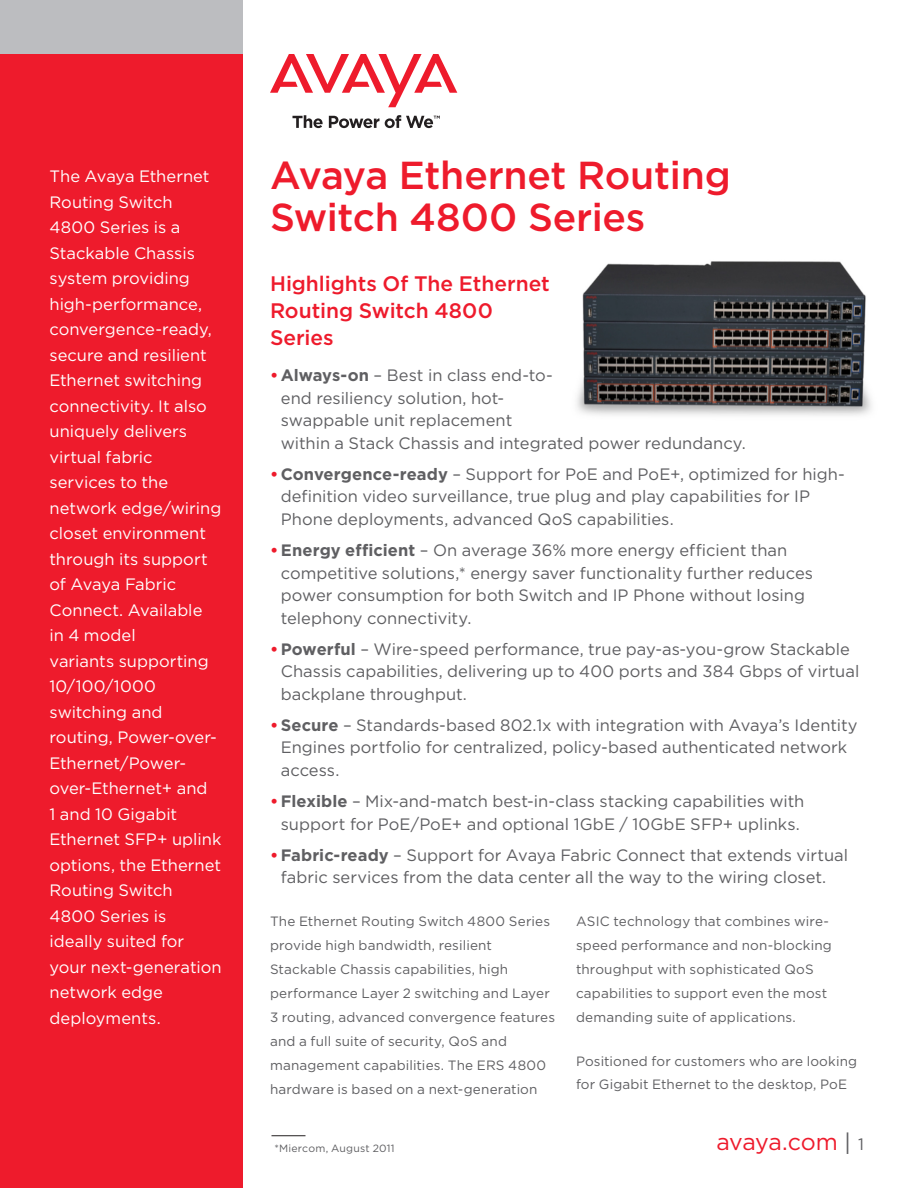
<style>
.page{position:relative;width:918px;height:1188px;background:#fff}
.page>*{position:absolute;margin:0;border:0;box-sizing:border-box;transform-origin:0 0}
.t1{font:500 39px/42px "Gotham";letter-spacing:-.01em;color:#ee1b2c}
.t2{font:23.25px "Gotham";letter-spacing:-.015em;color:#ee1b2c}
.Body_Header{font:500 21px/27px "Gotham";color:#ee1b2c}
.t3{font:16.5px/22.5px "Gotham";color:#5f5f62}
.Body_copy{font:16.5px/25.5px "Gotham";color:#fff}
.Body_copy-2{font:13.5px/24px "Gotham";letter-spacing:.01em;color:#5f5f62}
.Subtitle{font:10.5px "Gotham";letter-spacing:.02em;color:#5f5f62}
.s1{font-weight:700;color:#ee1b2c}
.s2{font-weight:700}
.s3{color:#5f5f62}
.s4{font-size:16.5px;color:#5f5f62}
</style>
<div class="page">
<svg style="left:270px;top:54px;width:187px;height:53px"></svg>
<svg style="left:292px;top:115px;width:31px;height:13px"></svg>
<svg style="left:329px;top:116px;width:50px;height:12px"></svg>
<svg style="left:385px;top:115px;width:55px;height:13px"></svg>
<div style="left:0;top:54px;width:243px;height:1134px;background:#ee1b2c"></div>
<div style="left:0;top:0;width:243px;height:54px;background:#bcbdc0"></div>
<img style="left:576px;top:261px;width:296px;height:155px">
<hr style="left:272px;top:1135px;width:34px;height:1px;background:#231f20">
<p class="Body_copy" style="left:50px;top:163px;width:174px">The Avaya Ethernet<br>Routing Switch<br>4800 Series is a<br>Stackable Chassis system providing high-performance, convergence-ready, secure and resilient<br>Ethernet switching connectivity. It also uniquely delivers virtual fabric services to the network edge/wiring closet environment through its support of Avaya Fabric<br>Connect. Available<br>in 4 model<br>variants supporting<br>10/100/1000 switching and routing, Power-over-<br>Ethernet/Power&shy;over-Ethernet+ and<br>1 and 10 Gigabit<br>Ethernet SFP+ uplink options, the Ethernet<br>Routing Switch<br>4800 Series is ideally suited for your next-generation network edge deployments.</p>
<p class="t1" style="left:270px;top:153px;width:462px">Avaya Ethernet Routing<br>Switch 4800 Series</p>
<p class="Body_Header" style="left:270px;top:270px;width:281px">Highlights Of The Ethernet<br>Routing Switch 4800<br>Series</p>
<p class="t3" style="left:281px;top:364px;width:467px;text-indent:-11px"><span class="s1">•</span> <span class="s2">Always-on</span> – Best in class end-to-<br>end resiliency solution, hot-<br>swappable unit replacement<br>within a Stack Chassis and integrated power redundancy.</p>
<p class="t3" style="left:281px;top:463px;width:566px;text-indent:-11px"><span class="s1">•</span> <span class="s2">Convergence-ready</span> – Support for PoE and PoE+, optimized for high&shy;definition video surveillance, true plug and play capabilities for IP<br>Phone deployments, advanced QoS capabilities.</p>
<p class="t3" style="left:281px;top:539px;width:534px;text-indent:-11px"><span class="s1">•</span> <span class="s2">Energy efficient</span> – On average 36% more energy efficient than competitive solutions,* energy saver functionality further reduces power consumption for both Switch and IP Phone without losing telephony connectivity.</p>
<p class="t3" style="left:281px;top:637px;width:580px;text-indent:-11px"><span class="s1">•</span> <span class="s2">Powerful</span> – Wire-speed performance, true pay-as-you-grow Stackable<br>Chassis capabilities, delivering up to 400 ports and 384 Gbps of virtual backplane throughput.</p>
<p class="t3" style="left:281px;top:713px;width:578px;text-indent:-11px"><span class="s1">•</span> <span class="s2">Secure</span> – Standards-based 802.1x with integration with Avaya’s Identity<br>Engines portfolio for centralized, policy-based authenticated network access.</p>
<p class="t3" style="left:270px;top:790px;width:536px;text-align:center"><span class="s1">•</span> <span class="s2">Flexible</span> – Mix-and-match best-in-class stacking capabilities with support for PoE/PoE+ and optional 1GbE / 10GbE SFP+ uplinks.</p>
<p class="t3" style="left:281px;top:843px;width:569px;text-indent:-11px"><span class="s1">•</span> <span class="s2">Fabric-ready</span> – Support for Avaya Fabric Connect that extends virtual fabric services from the data center all the way to the wiring closet.</p>
<p class="Body_copy-2" style="left:270px;top:909px;width:287px">The Ethernet Routing Switch 4800 Series provide high bandwidth, resilient Stackable Chassis capabilities, high performance Layer 2 switching and Layer 3 routing, advanced convergence features and a full suite of security, QoS and management capabilities. The ERS 4800 hardware is based on a next-generation</p>
<p class="Body_copy-2" style="left:576px;top:909px;width:257px">ASIC technology that combines wire&shy;speed performance and non-blocking throughput with sophisticated QoS capabilities to support even the most demanding suite of applications.</p>
<p class="Body_copy-2" style="left:576px;top:1049px;width:283px;line-height:23.2px">Positioned for customers who are looking for Gigabit Ethernet to the desktop, PoE</p>
<p class="Subtitle" style="left:274px;top:1143px;width:122px">*Miercom, August 2011</p>
<h2 class="t2" style="left:716px;top:1129px;width:149px">avaya.com <span class="s3">|</span> <span class="s4">1</span></h2>
</div>
